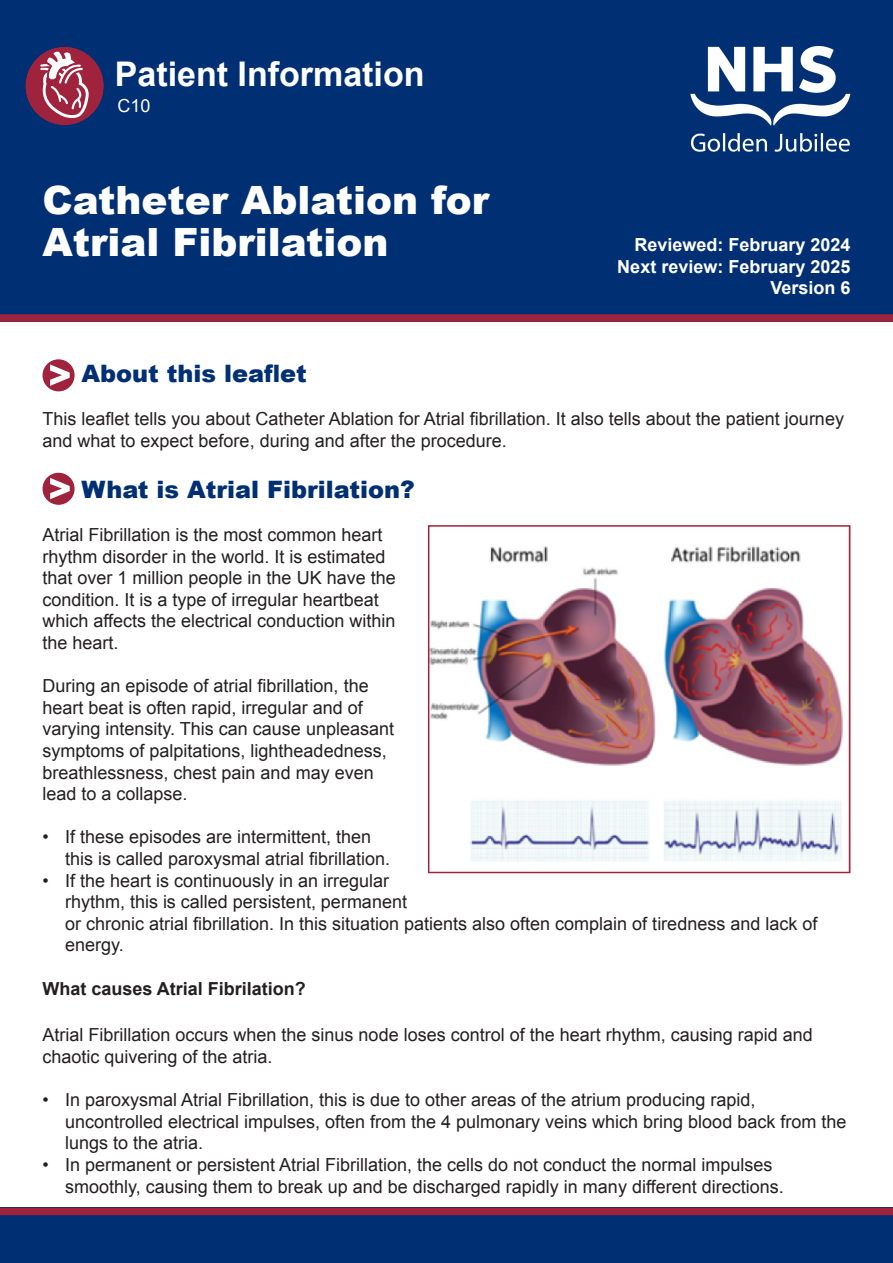
<style>
.page{position:relative;width:893px;height:1263px;background:#fff}
.page>*{position:absolute;margin:0;border:0;box-sizing:border-box;transform-origin:0 0}
.t1{font:900 39px/42px "Arial";color:#fff}
.t2{font:700 34.05px "Arial";color:#fff}
.sub-title{font:900 24px "Arial";color:#002f74}
.t3{font:18px/21.6px "Arial";color:#231f20}
.t4{font:700 18px/21.6px "Arial";color:#fff;text-align:right}
.Default{font:700 18px "Arial";color:#231f20}
.t5{font:18px "Arial";color:#fff}
</style>
<div class="page">
<div style="left:0;top:0;width:893px;height:322px;background:#002f74"></div>
<div style="left:0;top:314px;width:893px;height:8px;background:#a0233d"></div>
<div style="left:26px;top:47px;width:78px;height:78px;background:#a0233d;border-radius:50%"></div>
<svg style="left:40px;top:51px;width:49px;height:67px"></svg>
<img style="left:690px;top:47px;width:160px;height:105px">
<svg style="left:43px;top:359px;width:32px;height:32px"></svg>
<svg style="left:43px;top:473px;width:32px;height:32px"></svg>
<div style="left:0;top:1208px;width:893px;height:55px;background:#002f74"></div>
<div style="left:0;top:1208px;width:893px;height:7px;background:#a0233d"></div>
<img style="left:431px;top:546px;width:412px;height:315px">
<div style="left:428px;top:525px;width:422px;height:348px;border:2px solid #a0233d"></div>
<h2 class="t2" style="left:115px;top:51px;width:311px">Patient Information</h2>
<p class="t5" style="left:117px;top:94px;width:35px">C10</p>
<h1 class="t1" style="left:43px;top:178px;width:448px">Catheter Ablation for<br>Atrial Fibrilation</h1>
<p class="t4" style="left:617px;top:235px;width:235px">Reviewed: February 2024<br>Next review: February 2025<br>Version 6</p>
<p class="sub-title" style="left:82px;top:356px;width:227px">About this leaflet</p>
<p class="t3" style="left:43px;top:408px;width:803px">This leaflet tells you about Catheter Ablation for Atrial fibrillation. It also tells about the patient journey and what to expect before, during and after the procedure.</p>
<p class="sub-title" style="left:82px;top:472px;width:335px">What is Atrial Fibrilation?</p>
<p class="t3" style="left:43px;top:524px;width:355px">Atrial Fibrillation is the most common heart rhythm disorder in the world. It is estimated that over 1 million people in the UK have the condition. It is a type of irregular heartbeat which affects the electrical conduction within the heart.</p>
<p class="t3" style="left:43px;top:675px;width:353px">During an episode of atrial fibrillation, the heart beat is often rapid, irregular and of varying intensity. This can cause unpleasant symptoms of palpitations, lightheadedness, breathlessness, chest pain and may even lead to a collapse.</p>
<p class="t3" style="left:65px;top:826px;width:327px;text-indent:-23px">• If these episodes are intermittent, then this is called paroxysmal atrial fibrillation.</p>
<p class="t3" style="left:65px;top:870px;width:754px;text-indent:-23px">• If the heart is continuously in an irregular<br>rhythm, this is called persistent, permanent<br>or chronic atrial fibrillation. In this situation patients also often complain of tiredness and lack of energy.</p>
<p class="Default" style="left:43px;top:976px;width:265px">What causes Atrial Fibrilation?</p>
<p class="t3" style="left:43px;top:1024px;width:772px">Atrial Fibrillation occurs when the sinus node loses control of the heart rhythm, causing rapid and chaotic quivering of the atria.</p>
<p class="t3" style="left:65px;top:1089px;width:783px;text-indent:-23px">• In paroxysmal Atrial Fibrillation, this is due to other areas of the atrium producing rapid, uncontrolled electrical impulses, often from the 4 pulmonary veins which bring blood back from the lungs to the atria.</p>
<p class="t3" style="left:65px;top:1154px;width:720px;text-indent:-23px">• In permanent or persistent Atrial Fibrillation, the cells do not conduct the normal impulses smoothly, causing them to break up and be discharged rapidly in many different directions.</p>
</div>
